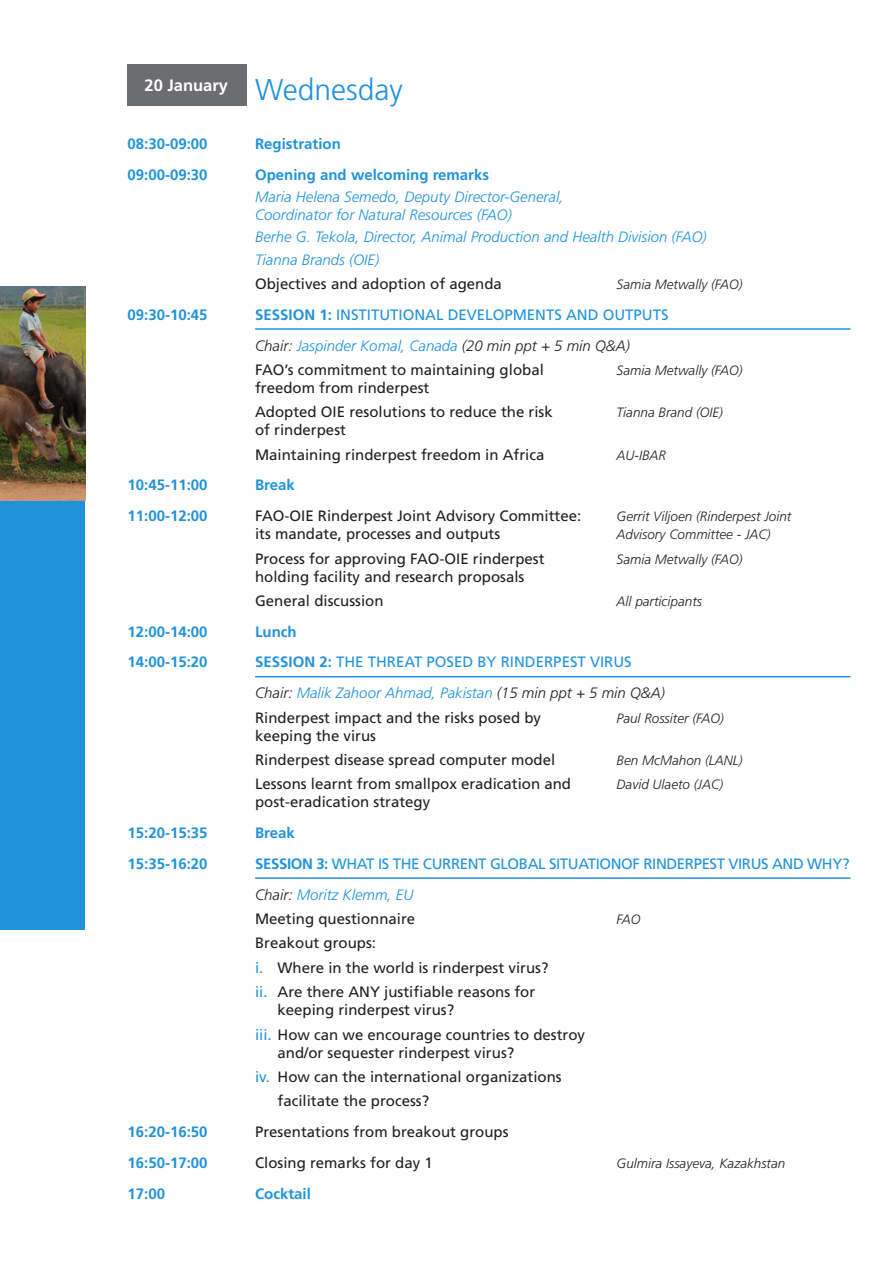
<style>
.page{position:relative;width:893px;height:1263px;background:#fff}
.page>*{position:absolute;margin:0;border:0;box-sizing:border-box;transform-origin:0 0}
.t1{font:700 16.5px "Frutiger LT Std";color:#fff}
.agenda_testo{font:15px/18px "Frutiger LT Std";color:#231f20}
.Chair{font:italic 300 15px/18px "Frutiger LT Std";color:#2092dc}
.agenda_session{font:15px "Frutiger LT Std";color:#2092dc}
.agenda_testo-2{font:italic 300 15px "Frutiger LT Std";color:#2092dc}
.agenda_session-2{font:15px "Frutiger LT Std";letter-spacing:-.025em;color:#2092dc}
.agenda_break{font:700 15px "Frutiger LT Std";color:#2092dc}
.Chair-2{font:700 15px "Frutiger LT Std";color:#2092dc}
.Chair-3{font:italic 300 15px "Frutiger LT Std";color:#231f20}
.agenda_session-3{font:700 15px "Frutiger LT Std";color:#2092dc}
.agenda_testo-3{font:700 15px "Frutiger LT Std";color:#2092dc}
.agenda_testo-4{font:italic 300 13.5px "Frutiger LT Std";color:#231f20}
.s1{font-weight:300;font-size:30px;color:#2092dc}
.s2{font-weight:700}
.s3{color:#2092dc}
.s4{color:#231f20}
</style>
<div class="page">
<img style="left:0;top:287px;width:85px;height:214px">
<div style="left:0;top:501px;width:85px;height:428px;background:#2092dc"></div>
<div style="left:128px;top:64px;width:119px;height:42px;background:#6c6d70"></div>
<hr style="left:255px;top:328px;width:595px;height:2px;background:#2092dc">
<hr style="left:255px;top:676px;width:595px;height:1px;background:#2092dc">
<hr style="left:255px;top:877px;width:595px;height:2px;background:#2092dc">
<p class="t1" style="left:145px;top:76px;width:260px">20 January <span class="s1">Wednesday</span></p>
<p class="Chair-2" style="left:128px;top:135px;width:82px">08:30-09:00</p>
<p class="Chair-2" style="left:255px;top:135px;width:87px">Registration</p>
<p class="Chair-2" style="left:128px;top:166px;width:82px">09:00-09:30</p>
<p class="Chair-2" style="left:255px;top:166px;width:235px">Opening and welcoming remarks</p>
<p class="Chair" style="left:255px;top:188px;width:310px">Maria Helena Semedo, Deputy Director-General,<br>Coordinator for Natural Resources (FAO)</p>
<p class="Chair" style="left:255px;top:228px;width:453px">Berhe G. Tekola, Director, Animal Production and Health Division (FAO)</p>
<p class="Chair" style="left:255px;top:251px;width:126px">Tianna Brands (OIE)</p>
<p class="agenda_testo" style="left:255px;top:275px;width:248px">Objectives and adoption of agenda</p>
<p class="agenda_testo-4" style="left:617px;top:277px;width:128px">Samia Metwally (FAO)</p>
<p class="agenda_session-3" style="left:128px;top:306px;width:82px">09:30-10:45</p>
<p class="agenda_session" style="left:255px;top:306px;width:415px"><span class="s2">SESSION 1:</span> INSTITUTIONAL DEVELOPMENTS AND OUTPUTS</p>
<p class="Chair-3" style="left:255px;top:337px;width:376px">Chair: <span class="s3">Jaspinder Komal, Canada</span> (20 min ppt + 5 min Q&amp;A)</p>
<p class="agenda_testo" style="left:255px;top:361px;width:290px">FAO’s commitment to maintaining global</p>
<p class="agenda_testo-4" style="left:617px;top:362px;width:128px">Samia Metwally (FAO)</p>
<p class="agenda_testo" style="left:255px;top:379px;width:176px">freedom from rinderpest</p>
<p class="agenda_testo" style="left:255px;top:403px;width:299px">Adopted OIE resolutions to reduce the risk</p>
<p class="agenda_testo-4" style="left:617px;top:405px;width:108px">Tianna Brand (OIE)</p>
<p class="agenda_testo" style="left:255px;top:421px;width:92px">of rinderpest</p>
<p class="agenda_testo" style="left:255px;top:445px;width:291px">Maintaining rinderpest freedom in Africa</p>
<p class="agenda_testo-4" style="left:617px;top:447px;width:51px">AU-IBAR</p>
<p class="agenda_break" style="left:128px;top:476px;width:82px">10:45-11:00</p>
<p class="agenda_break" style="left:255px;top:476px;width:41px">Break</p>
<p class="agenda_testo-3" style="left:128px;top:507px;width:82px">11:00-12:00</p>
<p class="agenda_testo" style="left:255px;top:507px;width:328px">FAO-OIE Rinderpest Joint Advisory Committee:</p>
<p class="agenda_testo-4" style="left:617px;top:509px;width:176px">Gerrit Viljoen (Rinderpest Joint</p>
<p class="agenda_testo" style="left:255px;top:525px;width:247px">its mandate, processes and outputs</p>
<p class="agenda_testo-4" style="left:617px;top:527px;width:155px">Advisory Committee - JAC)</p>
<p class="agenda_testo" style="left:255px;top:549px;width:291px">Process for approving FAO-OIE rinderpest</p>
<p class="agenda_testo-4" style="left:617px;top:551px;width:128px">Samia Metwally (FAO)</p>
<p class="agenda_testo" style="left:255px;top:567px;width:271px">holding facility and research proposals</p>
<p class="agenda_testo" style="left:255px;top:592px;width:130px">General discussion</p>
<p class="agenda_testo-4" style="left:617px;top:593px;width:87px">All participants</p>
<p class="agenda_break" style="left:128px;top:623px;width:82px">12:00-14:00</p>
<p class="agenda_break" style="left:255px;top:623px;width:43px">Lunch</p>
<p class="agenda_session-3" style="left:128px;top:653px;width:82px">14:00-15:20</p>
<p class="agenda_session" style="left:255px;top:653px;width:378px"><span class="s2">SESSION 2:</span> THE THREAT POSED BY RINDERPEST VIRUS</p>
<p class="agenda_testo-2" style="left:255px;top:684px;width:411px"><span class="s4">Chair:</span> Malik Zahoor Ahmad, Pakistan <span class="s4">(15 min ppt + 5 min Q&amp;A)</span></p>
<p class="agenda_testo" style="left:255px;top:708px;width:287px">Rinderpest impact and the risks posed by</p>
<p class="agenda_testo-4" style="left:617px;top:710px;width:109px">Paul Rossiter (FAO)</p>
<p class="agenda_testo" style="left:255px;top:726px;width:122px">keeping the virus</p>
<p class="agenda_testo" style="left:255px;top:751px;width:302px">Rinderpest disease spread computer model</p>
<p class="agenda_testo-4" style="left:617px;top:753px;width:128px">Ben McMahon (LANL)</p>
<p class="agenda_testo" style="left:255px;top:775px;width:317px">Lessons learnt from smallpox eradication and</p>
<p class="agenda_testo-4" style="left:617px;top:777px;width:108px">David Ulaeto (JAC)</p>
<p class="agenda_testo" style="left:255px;top:793px;width:177px">post-eradication strategy</p>
<p class="agenda_break" style="left:128px;top:824px;width:82px">15:20-15:35</p>
<p class="agenda_break" style="left:255px;top:824px;width:41px">Break</p>
<p class="agenda_session-3" style="left:128px;top:855px;width:82px">15:35-16:20</p>
<p class="agenda_session-2" style="left:255px;top:855px;width:596px"><span class="s2">SESSION 3:</span> WHAT IS THE CURRENT GLOBAL SITUATIONOF RINDERPEST VIRUS AND WHY?</p>
<p class="agenda_testo-2" style="left:255px;top:886px;width:160px"><span class="s4">Chair:</span> Moritz Klemm, EU</p>
<p class="agenda_testo" style="left:255px;top:910px;width:162px">Meeting questionnaire</p>
<p class="agenda_testo-4" style="left:617px;top:912px;width:26px">FAO</p>
<p class="agenda_testo" style="left:255px;top:934px;width:122px">Breakout groups:</p>
<p class="agenda_testo" style="left:255px;top:959px;width:295px"><span class="s3">i.</span> Where in the world is rinderpest virus?</p>
<p class="agenda_testo" style="left:278px;top:983px;width:259px;text-indent:-22px"><span class="s3">ii.</span> Are there ANY justifiable reasons for keeping rinderpest virus?</p>
<p class="agenda_testo" style="left:278px;top:1025px;width:309px;text-indent:-22px"><span class="s3">iii.</span> How can we encourage countries to destroy and/or sequester rinderpest virus?</p>
<p class="agenda_testo" style="left:255px;top:1068px;width:308px"><span class="s3">iv.</span> How can the international organizations</p>
<p class="agenda_testo" style="left:278px;top:1092px;width:153px">facilitate the process?</p>
<p class="agenda_testo-3" style="left:128px;top:1123px;width:82px">16:20-16:50</p>
<p class="agenda_testo" style="left:255px;top:1123px;width:255px">Presentations from breakout groups</p>
<p class="agenda_testo-3" style="left:128px;top:1154px;width:82px">16:50-17:00</p>
<p class="agenda_testo" style="left:255px;top:1154px;width:179px">Closing remarks for day 1</p>
<p class="agenda_testo-4" style="left:617px;top:1155px;width:170px">Gulmira Issayeva, Kazakhstan</p>
<p class="agenda_break" style="left:128px;top:1184px;width:39px">17:00</p>
<p class="agenda_break" style="left:255px;top:1184px;width:57px">Cocktail</p>
</div>
